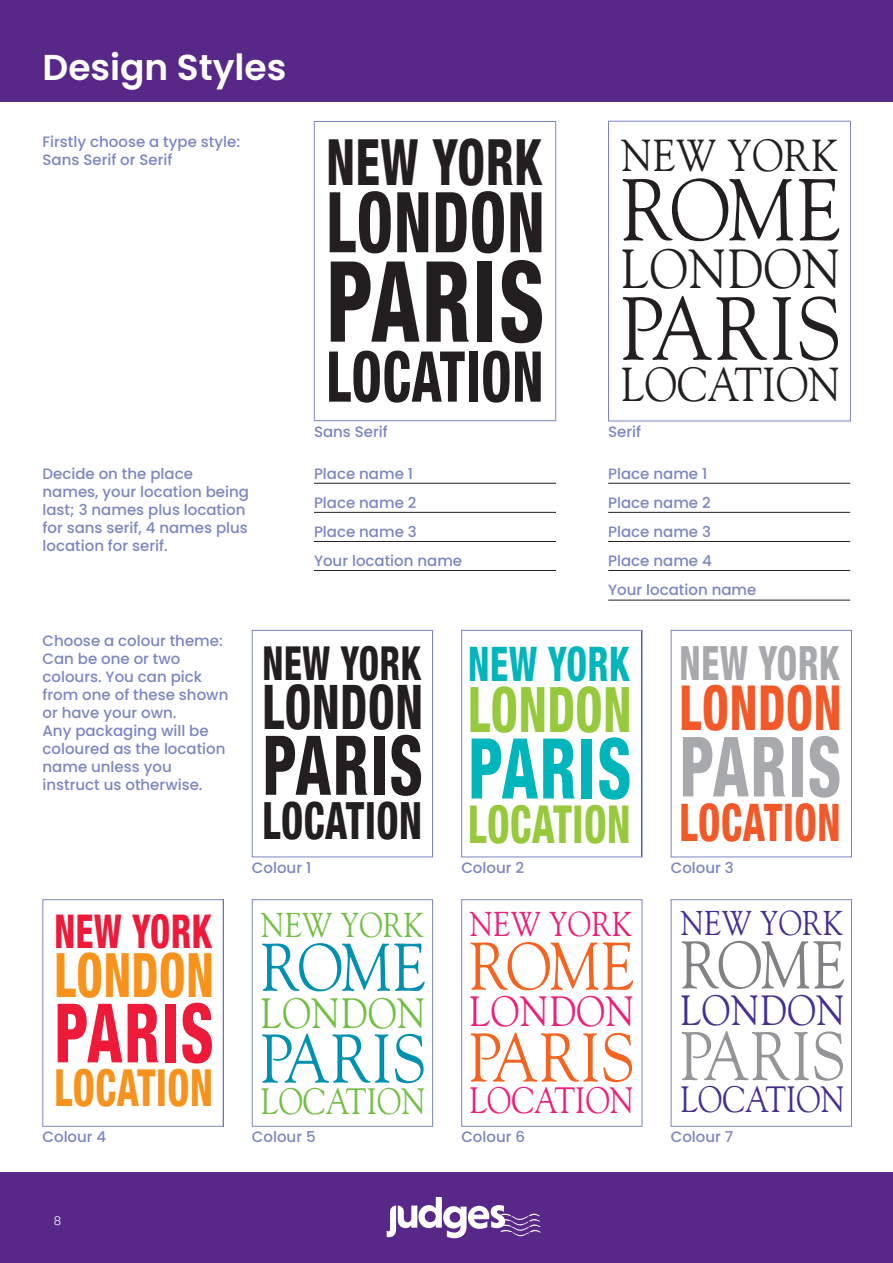
<style>
.page{position:relative;width:893px;height:1263px;background:#fff}
.page>*{position:absolute;margin:0;border:0;box-sizing:border-box;transform-origin:0 0}
.t1{font:800 condensed 112.2px "Helvetica Neue";letter-spacing:.03em;color:#231f20;scale:.75 1}
.t2{font:88.35px "Goudy";letter-spacing:.02em;color:#231f20;scale:.89 1}
.t3{font:86.55px "Goudy";color:#231f20;scale:.89 1}
.t4{font:800 condensed 84px "Helvetica Neue";letter-spacing:.015em;color:#231f20;scale:.75 1}
.t5{font:800 condensed 83.85px "Helvetica Neue";letter-spacing:.03em;color:#00b5bb;scale:.75 1}
.t6{font:800 condensed 83.25px "Helvetica Neue";letter-spacing:.03em;color:#a8a9ad;scale:.75 1}
.t7{font:800 condensed 82.5px "Helvetica Neue";letter-spacing:.03em;color:#231f20;scale:.75 1}
.t8{font:800 condensed 81.9px "Helvetica Neue";letter-spacing:.03em;color:#ed1a3a;scale:.75 1}
.t9{font:800 condensed 70.2px "Helvetica Neue";letter-spacing:.015em;color:#231f20;scale:.75 1}
.t10{font:67.95px "Goudy";letter-spacing:.02em;color:#0090b1;scale:.87 1}
.t11{font:67.95px "Goudy";letter-spacing:.02em;color:#f36421;scale:.87 1}
.t12{font:67.8px "Goudy";letter-spacing:.02em;color:#939598;scale:.87 1}
.t13{font:66.6px "Goudy";color:#0090b1;scale:.87 1}
.t14{font:66.6px "Goudy";color:#f36421;scale:.87 1}
.t15{font:66.45px "Goudy";color:#808285;scale:.87 1}
.t16{font:800 condensed 64.05px "Helvetica Neue";letter-spacing:.02em;color:#231f20;scale:.75 1}
.t17{font:800 condensed 62.85px "Helvetica Neue";letter-spacing:.015em;color:#97c93c;scale:.75 1}
.t18{font:800 condensed 62.25px "Helvetica Neue";letter-spacing:.015em;color:#f15929;scale:.75 1}
.t19{font:800 condensed 61.8px "Helvetica Neue";letter-spacing:.015em;color:#231f20;scale:.75 1}
.t20{font:800 condensed 61.35px "Helvetica Neue";letter-spacing:.015em;color:#f7931d;scale:.75 1}
.t21{font:54.75px "Goudy";letter-spacing:.02em;color:#231f20;scale:.89 1}
.t22{font:800 condensed 52.5px "Helvetica Neue";letter-spacing:.015em;color:#97c93c;scale:.75 1}
.t23{font:800 condensed 52.05px "Helvetica Neue";letter-spacing:.015em;color:#f15929;scale:.75 1}
.t24{font:800 condensed 51.6px "Helvetica Neue";letter-spacing:.015em;color:#231f20;scale:.75 1}
.t25{font:800 condensed 51.3px "Helvetica Neue";letter-spacing:.015em;color:#f7931d;scale:.75 1}
.t26{font:800 condensed 47.85px "Helvetica Neue";letter-spacing:.02em;color:#00b5bb;scale:.75 1}
.t27{font:47.4px "Goudy";letter-spacing:.005em;color:#231f20;scale:.87 1}
.t28{font:800 condensed 47.4px "Helvetica Neue";letter-spacing:.02em;color:#a8a9ad;scale:.75 1}
.t29{font:800 condensed 47.1px "Helvetica Neue";letter-spacing:.02em;color:#231f20;scale:.75 1}
.t30{font:800 condensed 46.8px "Helvetica Neue";letter-spacing:.02em;color:#ed1a3a;scale:.75 1}
.t31{font:44.55px "Goudy";letter-spacing:.02em;color:#231f20;scale:.89 1}
.t32{font:42.15px "Goudy";letter-spacing:.02em;color:#71bf44;scale:.87 1}
.t33{font:42.15px "Goudy";letter-spacing:.02em;color:#ee1e7b;scale:.87 1}
.t34{font:42px "Goudy";letter-spacing:.02em;color:#452f92;scale:.87 1}
.t35{font:36.45px "Goudy";letter-spacing:.005em;color:#71bf44;scale:.85 1}
.t36{font:36.45px "Goudy";letter-spacing:.005em;color:#ee1e7b;scale:.85 1}
.t37{font:36.45px "Goudy";letter-spacing:.005em;color:#452f92;scale:.85 1}
.t38{font:600 36px "Poppins";color:#fff}
.t39{font:34.35px "Goudy";letter-spacing:.02em;color:#71bf44;scale:.87 1}
.t40{font:34.35px "Goudy";letter-spacing:.02em;color:#ee1e7b;scale:.87 1}
.t41{font:34.2px "Goudy";letter-spacing:.02em;color:#452f92;scale:.87 1}
.t42{font:500 15px/18px "Poppins";color:#7b86c1}
.t43{font:300 12px "Poppins";color:#fff}
</style>
<div class="page">
<div style="left:0;top:1172px;width:893px;height:91px;background:#582888"></div>
<svg style="left:387px;top:1197px;width:154px;height:41px"></svg>
<div style="left:0;top:0;width:893px;height:102px;background:#582888"></div>
<div style="left:314px;top:121px;width:242px;height:300px;border:1px solid #7b86c1"></div>
<div style="left:252px;top:899px;width:181px;height:227px;border:1px solid #7b86c1"></div>
<div style="left:252px;top:630px;width:181px;height:227px;border:1px solid #7b86c1"></div>
<div style="left:461px;top:899px;width:181px;height:227px;border:1px solid #7b86c1"></div>
<div style="left:461px;top:630px;width:181px;height:227px;border:1px solid #7b86c1"></div>
<div style="left:671px;top:899px;width:181px;height:227px;border:1px solid #7b86c1"></div>
<div style="left:671px;top:630px;width:181px;height:227px;border:1px solid #7b86c1"></div>
<div style="left:608px;top:121px;width:243px;height:300px;border:1px solid #7b86c1"></div>
<hr style="left:314px;top:483px;width:242px;height:1px;background:#231f20">
<hr style="left:608px;top:483px;width:242px;height:1px;background:#231f20">
<hr style="left:314px;top:512px;width:242px;height:1px;background:#231f20">
<hr style="left:608px;top:512px;width:242px;height:1px;background:#231f20">
<hr style="left:314px;top:541px;width:242px;height:1px;background:#231f20">
<hr style="left:608px;top:541px;width:242px;height:1px;background:#231f20">
<hr style="left:314px;top:570px;width:242px;height:1px;background:#231f20">
<hr style="left:608px;top:570px;width:242px;height:1px;background:#231f20">
<hr style="left:608px;top:600px;width:242px;height:1px;background:#231f20">
<p class="t38" style="left:43px;top:47px;width:245px">Design Styles</p>
<p class="t42" style="left:43px;top:132px;width:199px">Firstly choose a type style:</p>
<p class="t42" style="left:43px;top:150px;width:132px">Sans Serif or Serif</p>
<p class="t42" style="left:43px;top:464px;width:208px">Decide on the place names, your location being last; 3 names plus location for sans serif, 4 names plus location for serif.</p>
<p class="t16" style="left:326px;top:123px;width:289px">NEW YORK</p>
<p class="t4" style="left:326px;top:170px;width:293px">LONDON</p>
<p class="t1" style="left:326px;top:232px;width:292px">PARIS</p>
<p class="t9" style="left:326px;top:333px;width:291px">LOCATION</p>
<p class="t31" style="left:622px;top:128px;width:245px">NEW YORK</p>
<p class="t3" style="left:622px;top:157px;width:247px">ROME</p>
<p class="t21" style="left:622px;top:236px;width:248px">LONDON</p>
<p class="t2" style="left:620px;top:275px;width:250px">PARIS</p>
<p class="t27" style="left:622px;top:356px;width:253px">LOCATION</p>
<p class="t42" style="left:314px;top:423px;width:75px">Sans Serif</p>
<p class="t42" style="left:314px;top:464px;width:101px">Place name 1</p>
<p class="t42" style="left:608px;top:464px;width:101px">Place name 1</p>
<p class="t42" style="left:314px;top:493px;width:104px">Place name 2</p>
<p class="t42" style="left:608px;top:493px;width:104px">Place name 2</p>
<p class="t42" style="left:314px;top:522px;width:104px">Place name 3</p>
<p class="t42" style="left:608px;top:522px;width:104px">Place name 3</p>
<p class="t42" style="left:314px;top:551px;width:150px">Your location name</p>
<p class="t42" style="left:608px;top:551px;width:105px">Place name 4</p>
<p class="t42" style="left:608px;top:581px;width:150px">Your location name</p>
<p class="t42" style="left:608px;top:423px;width:35px">Serif</p>
<p class="t42" style="left:43px;top:632px;width:182px">Choose a colour theme:</p>
<p class="t42" style="left:43px;top:650px;width:187px">Can be one or two colours. You can pick from one of these shown or have your own.</p>
<p class="t42" style="left:43px;top:722px;width:185px">Any packaging will be coloured as the location name unless you instruct us otherwise.</p>
<p class="t30" style="left:54px;top:902px;width:212px">NEW YORK</p>
<p class="t20" style="left:54px;top:937px;width:214px">LONDON</p>
<p class="t8" style="left:54px;top:982px;width:214px">PARIS</p>
<p class="t25" style="left:54px;top:1056px;width:213px">LOCATION</p>
<p class="t29" style="left:263px;top:634px;width:213px">NEW YORK</p>
<p class="t19" style="left:263px;top:669px;width:216px">LONDON</p>
<p class="t7" style="left:263px;top:714px;width:215px">PARIS</p>
<p class="t24" style="left:263px;top:788px;width:214px">LOCATION</p>
<p class="t42" style="left:252px;top:859px;width:61px">Colour 1</p>
<p class="t39" style="left:261px;top:904px;width:188px">NEW YORK</p>
<p class="t13" style="left:261px;top:927px;width:190px">ROME</p>
<p class="t32" style="left:261px;top:987px;width:191px">LONDON</p>
<p class="t10" style="left:260px;top:1017px;width:192px">PARIS</p>
<p class="t35" style="left:261px;top:1079px;width:195px">LOCATION</p>
<p class="t42" style="left:43px;top:1128px;width:65px">Colour 4</p>
<p class="t42" style="left:252px;top:1128px;width:65px">Colour 5</p>
<p class="t43" style="left:54px;top:1214px;width:9px">8</p>
<p class="t26" style="left:468px;top:635px;width:217px">NEW YORK</p>
<p class="t17" style="left:468px;top:670px;width:219px">LONDON</p>
<p class="t5" style="left:468px;top:717px;width:219px">PARIS</p>
<p class="t22" style="left:468px;top:792px;width:218px">LOCATION</p>
<p class="t42" style="left:461px;top:859px;width:64px">Colour 2</p>
<p class="t40" style="left:470px;top:903px;width:188px">NEW YORK</p>
<p class="t14" style="left:470px;top:926px;width:190px">ROME</p>
<p class="t33" style="left:470px;top:986px;width:191px">LONDON</p>
<p class="t11" style="left:468px;top:1016px;width:192px">PARIS</p>
<p class="t36" style="left:470px;top:1078px;width:195px">LOCATION</p>
<p class="t42" style="left:461px;top:1128px;width:65px">Colour 6</p>
<p class="t28" style="left:680px;top:634px;width:215px">NEW YORK</p>
<p class="t18" style="left:680px;top:669px;width:217px">LONDON</p>
<p class="t6" style="left:680px;top:715px;width:217px">PARIS</p>
<p class="t23" style="left:680px;top:790px;width:216px">LOCATION</p>
<p class="t42" style="left:671px;top:859px;width:64px">Colour 3</p>
<p class="t41" style="left:681px;top:902px;width:188px">NEW YORK</p>
<p class="t15" style="left:681px;top:925px;width:190px">ROME</p>
<p class="t34" style="left:681px;top:985px;width:190px">LONDON</p>
<p class="t12" style="left:679px;top:1015px;width:192px">PARIS</p>
<p class="t37" style="left:681px;top:1077px;width:194px">LOCATION</p>
<p class="t42" style="left:671px;top:1128px;width:64px">Colour 7</p>
</div>
